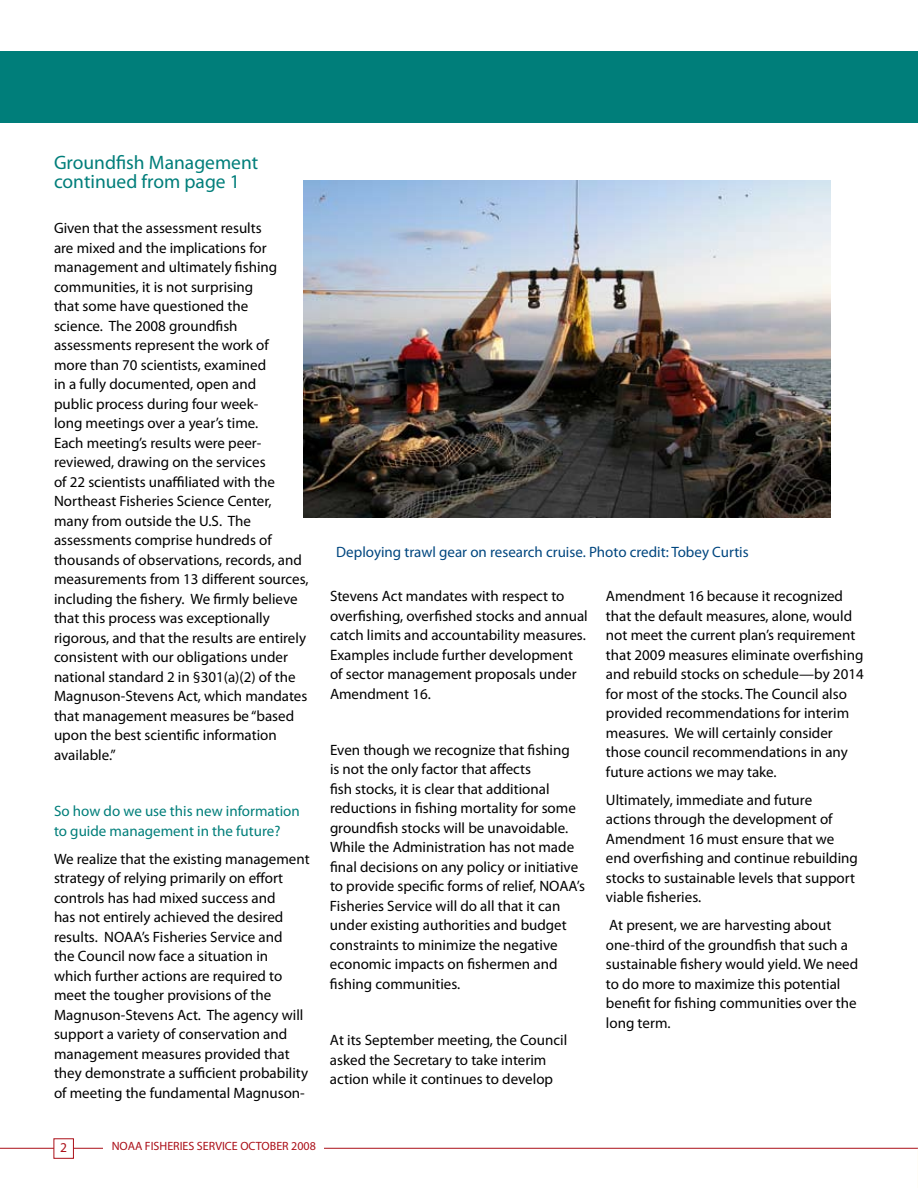
<style>
.page{position:relative;width:918px;height:1188px;background:#fff}
.page>*{position:absolute;margin:0;border:0;box-sizing:border-box;transform-origin:0 0}
.t1{font:19.5px/19.5px "Myriad Pro";color:#007e7a}
.t2{font:15px/19.5px "Myriad Pro";color:#000}
.t3{font:15px/19.5px "Myriad Pro";color:#007e7a}
.t4{font:15px "Myriad Pro";color:#00467f}
.t5{font:13.5px "Myriad Pro";color:#ab0f18}
.t6{font:12px "Myriad Pro";color:#ab0f18}
.t7{font:11.25px "Myriad Pro";letter-spacing:.01em;color:#ab0f18}
</style>
<div class="page">
<hr style="left:0;top:1148px;width:918px;height:1px;background:#ab0f18">
<div style="left:54px;top:1139px;width:20px;height:20px;background:#fff;border:1px solid #ab0f18"></div>
<div style="left:0;top:51px;width:918px;height:72px;background:#007e7a"></div>
<svg style="left:902px;top:1147px;width:16px;height:2px"></svg>
<img style="left:303px;top:180px;width:527px;height:338px">
<div style="left:103px;top:1134px;width:221px;height:38px;background:#fff"></div>
<h1 class="t1" style="left:54px;top:152px;width:206px">Groundfish Management continued from page 1</h1>
<p class="t2" style="left:54px;top:218px;width:256px">Given that the assessment results<br>are mixed and the implications for management and ultimately fishing communities, it is not surprising<br>that some have questioned the<br>science. The 2008 groundfish assessments represent the work of<br>more than 70 scientists, examined<br>in a fully documented, open and<br>public process during four week-<br>long meetings over a year’s time.<br>Each meeting’s results were peer&shy;reviewed, drawing on the services<br>of 22 scientists unaffiliated with the Northeast Fisheries Science Center, many from outside the U.S. The assessments comprise hundreds of thousands of observations, records, and measurements from 13 different sources, including the fishery. We firmly believe that this process was exceptionally rigorous, and that the results are entirely consistent with our obligations under national standard 2 in §301(a)(2) of the Magnuson-Stevens Act, which mandates that management measures be “based upon the best scientific information available.”</p>
<p class="t3" style="left:54px;top:801px;width:247px">So how do we use this new information to guide management in the future?</p>
<p class="t2" style="left:54px;top:849px;width:257px">We realize that the existing management strategy of relying primarily on effort controls has had mixed success and<br>has not entirely achieved the desired results. NOAA</p>
<p class="t2" style="left:54px;top:927px;width:256px;text-indent:88px">’s Fisheries Service and<br>the Council now face a situation in which further actions are required to meet the tougher provisions of the Magnuson-Stevens Act. The agency will support a variety of conservation and management measures provided that they demonstrate a sufficient probability of meeting the fundamental Magnuson-</p>
<p class="t4" style="left:336px;top:543px;width:414px">Deploying trawl gear on research cruise. Photo credit: Tobey Curtis</p>
<p class="t2" style="left:330px;top:586px;width:259px">Stevens Act mandates with respect to overfishing, overfished stocks and annual catch limits and accountability measures.<br>Examples include further development of sector management proposals under Amendment 16.</p>
<p class="t2" style="left:330px;top:740px;width:250px">Even though we recognize that fishing is not the only factor that affects<br>fish stocks, it is clear that additional reductions in fishing mortality for some groundfish stocks will be unavoidable.<br>While the Administration has not made final decisions on any policy or initiative to provide specific forms of relief, NOAA</p>
<p class="t2" style="left:577px;top:876px;width:9px">’s</p>
<p class="t2" style="left:330px;top:896px;width:238px">Fisheries Service will do all that it can under existing authorities and budget constraints to minimize the negative economic impacts on fishermen and fishing communities.</p>
<p class="t2" style="left:330px;top:1030px;width:239px">At its September meeting, the Council asked the Secretary to take interim action while it continues to develop</p>
<p class="t2" style="left:606px;top:586px;width:259px">Amendment 16 because it recognized that the default measures, alone, would not meet the current plan’s requirement that 2009 measures eliminate overfishing and rebuild stocks on schedule—by 2014 for most of the stocks. The Council also provided recommendations for interim measures. We will certainly consider those council recommendations in any future actions we may take.</p>
<p class="t2" style="left:606px;top:790px;width:253px">Ultimately, immediate and future actions through the development of Amendment 16 must ensure that we end overfishing and continue rebuilding stocks to sustainable levels that support viable fisheries.</p>
<p class="t2" style="left:606px;top:915px;width:254px">At present, we are harvesting about one-third of the groundfish that such a sustainable fishery would yield. We need to do more to maximize this potential benefit for fishing communities over the long term.</p>
<p class="t6" style="left:112px;top:1139px;width:9px">NOAA</p>
<p class="t6" style="left:145px;top:1139px;width:7px">FISHERIES</p>
<p class="t6" style="left:197px;top:1139px;width:7px">SERVICE</p>
<p class="t6" style="left:240px;top:1139px;width:29px">OCTOBER</p>
<p class="t6" style="left:291px;top:1139px;width:26px">2008</p>
<p class="t5" style="left:60px;top:1139px;width:8px">2</p>
<p class="t7" style="left:111px;top:1141px;width:194px">noaa fisheries service: February 2008</p>
</div>
